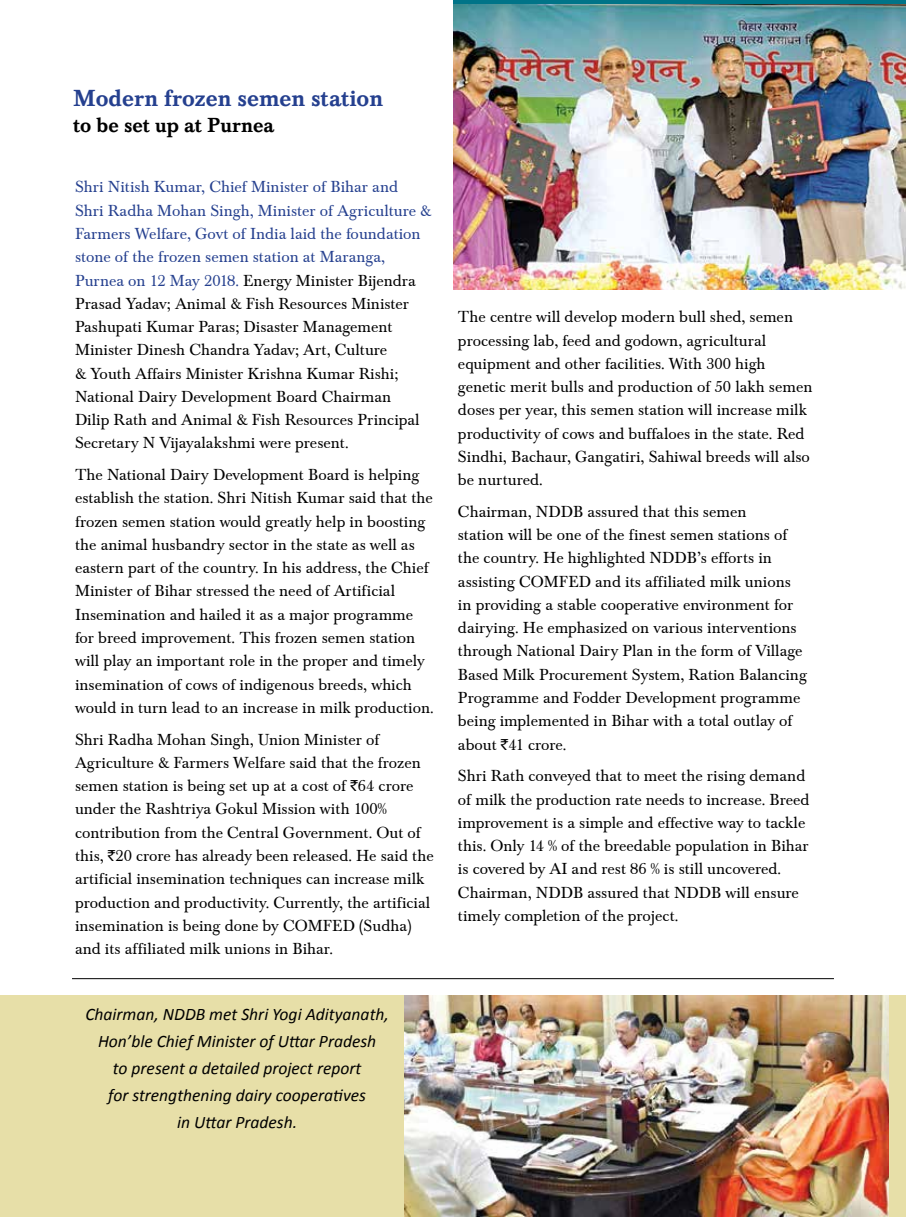
<style>
.page{position:relative;width:906px;height:1217px;background:#fff}
.page>*{position:absolute;margin:0;border:0;box-sizing:border-box;transform-origin:0 0}
.t1{font:500 24px "Baskerville T";color:#25408f}
.t2{font:500 21px "Baskerville T";color:#000}
.t3{font:italic 17.55px/27px "Calibri";color:#000;text-align:center}
.t4{font:16.5px/23.2px "Baskerville T";color:#000}
.s1{color:#25408f}
.s2{font-family:"Rupee Foradian";font-size:15px}
</style>
<div class="page">
<img style="left:453px;top:4px;width:452px;height:285px">
<div style="left:0;top:995px;width:906px;height:221px;background:#e7dfa8"></div>
<img style="left:404px;top:995px;width:485px;height:221px">
<hr style="left:72px;top:978px;width:762px;height:1px;background:#000">
<h1 class="t1" style="left:73px;top:84px;width:311px">Modern frozen semen station</h1>
<p class="t2" style="left:73px;top:112px;width:203px">to be set up at Purnea</p>
<p class="t4" style="left:75px;top:176px;width:358px"><span class="s1">Shri Nitish Kumar, Chief Minister of Bihar and<br>Shri Radha Mohan Singh, Minister of Agriculture &amp; Farmers Welfare, Govt of India laid the foundation stone of the frozen semen station at Maranga, Purnea on 12 May 2018.</span> Energy Minister Bijendra Prasad Yadav; Animal &amp; Fish Resources Minister Pashupati Kumar Paras; Disaster Management Minister Dinesh Chandra Yadav; Art, Culture<br>&amp; Youth Affairs Minister Krishna Kumar Rishi; National Dairy Development Board Chairman<br>Dilip Rath and Animal &amp; Fish Resources Principal Secretary N Vijayalakshmi were present.</p>
<p class="t4" style="left:75px;top:463px;width:360px">The National Dairy Development Board is helping establish the station. Shri Nitish Kumar said that the frozen semen station would greatly help in boosting the animal husbandry sector in the state as well as eastern part of the country. In his address, the Chief Minister of Bihar stressed the need of Artificial Insemination and hailed it as a major programme for breed improvement. This frozen semen station will play an important role in the proper and timely insemination of cows of indigenous breeds, which would in turn lead to an increase in milk production.</p>
<p class="t4" style="left:75px;top:727px;width:360px">Shri Radha Mohan Singh, Union Minister of Agriculture &amp; Farmers Welfare said that the frozen semen station is being set up at a cost of <span class="s2">`</span>64 crore under the Rashtriya Gokul Mission with 100% contribution from the Central Government. Out of this, <span class="s2">`</span>20 crore has already been released. He said the artificial insemination techniques can increase milk production and productivity. Currently, the artificial insemination is being done by COMFED (Sudha) and its affiliated milk unions in Bihar.</p>
<p class="t3" style="left:85px;top:999px;width:305px">Chairman, NDDB met Shri Yogi Adityanath, Hon’ble Chief Minister of Uttar Pradesh<br>to present a detailed project report<br>for strengthening dairy cooperatives<br>in Uttar Pradesh.</p>
<p class="t4" style="left:458px;top:305px;width:356px">The centre will develop modern bull shed, semen processing lab, feed and godown, agricultural equipment and other facilities. With 300 high genetic merit bulls and production of 50 lakh semen doses per year, this semen station will increase milk productivity of cows and buffaloes in the state. Red Sindhi, Bachaur, Gangatiri, Sahiwal breeds will also be nurtured.</p>
<p class="t4" style="left:458px;top:500px;width:350px">Chairman, NDDB assured that this semen<br>station will be one of the finest semen stations of the country. He highlighted NDDB’s efforts in assisting COMFED and its affiliated milk unions in providing a stable cooperative environment for dairying. He emphasized on various interventions through National Dairy Plan in the form of Village Based Milk Procurement System, Ration Balancing Programme and Fodder Development programme being implemented in Bihar with a total outlay of about <span class="s2">`</span>41 crore.</p>
<p class="t4" style="left:458px;top:764px;width:353px">Shri Rath conveyed that to meet the rising demand of milk the production rate needs to increase. Breed improvement is a simple and effective way to tackle this. Only 14 % of the breedable population in Bihar is covered by AI and rest 86 % is still uncovered.<br>Chairman, NDDB assured that NDDB will ensure timely completion of the project.</p>
</div>
